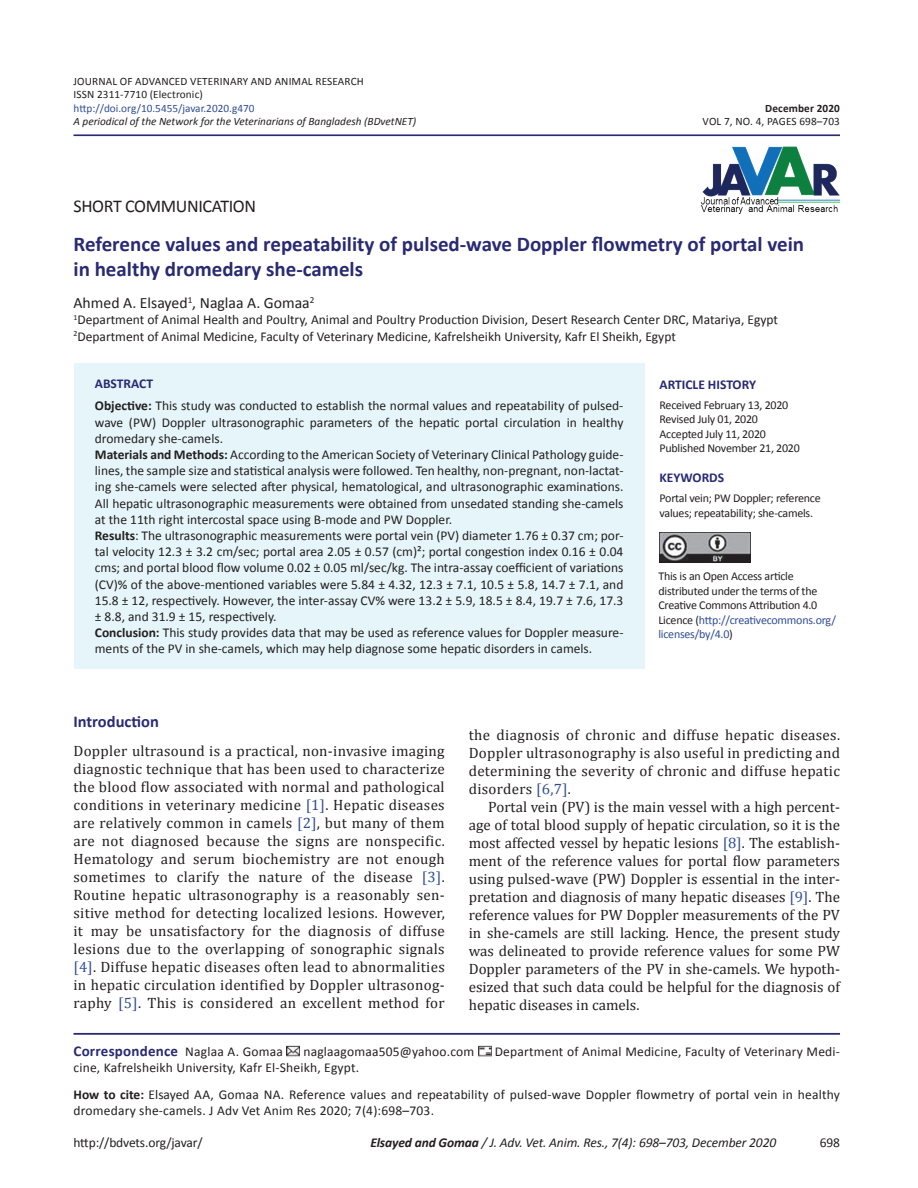
<style>
.page{position:relative;width:918px;height:1188px;background:#fff}
.page>*{position:absolute;margin:0;border:0;box-sizing:border-box;transform-origin:0 0}
.Article_Title{font:700 21px/25.2px "Calibri";color:#292a73}
.Issue_Date{font:18px "Calibri";letter-spacing:-.02em;color:#231f20}
.Head_A{font:700 16.5px "Calibri";color:#292a73}
.Authors{font:15.75px "Calibri";color:#231f20}
.Para_1st{font:15px/18px "Cambria";letter-spacing:.02em;color:#231f20;text-align:justify}
.Para_Indent{font:15px/18px "Cambria";color:#231f20;text-align:justify}
.Author_Deatiles{font:700 15px "Calibri";letter-spacing:.015em;color:#292a73}
.ABSTRACT_TXT{font:13.5px/16.2px "Calibri";color:#231f20;text-align:justify}
.Author_Deatiles-2{font:13.5px/16.2px "Calibri";letter-spacing:.015em;color:#231f20}
.Affliation{font:13.5px "Calibri";color:#231f20}
.t1{font:italic 13.5px "Calibri";letter-spacing:-.01em;color:#231f20}
.ABSTRACT_HD{font:700 13.5px "Calibri";color:#292a73}
.Issue_Date-2{font:12px/14.4px "Calibri";letter-spacing:-.02em;color:#231f20}
.VOL{font:11.25px "Calibri";letter-spacing:.01em;color:#231f20}
.DOI{font:italic 11.25px "Calibri";color:#231f20}
.VOL-2{font:11.25px "Calibri";color:#304d94}
.DOI-2{font:11.25px "Calibri";letter-spacing:.01em;color:#231f20}
.VOL-3{font:700 11.25px "Calibri";letter-spacing:.01em;color:#231f20}
.s1{font-weight:700}
.s2{color:#304d94}
.s3{font-weight:400;font-size:13.5px;color:#231f20}
</style>
<div class="page">
<hr style="left:74px;top:134px;width:766px;height:2px;background:#292a73">
<hr style="left:74px;top:1033px;width:766px;height:2px;background:#292a73">
<svg style="left:287px;top:1046px;width:13px;height:11px"></svg>
<svg style="left:478px;top:1046px;width:13px;height:11px"></svg>
<img style="left:700px;top:146px;width:141px;height:69px">
<div style="left:74px;top:363px;width:570px;height:305px;background:#e5f5fa"></div>
<img style="left:660px;top:532px;width:90px;height:31px">
<p class="VOL" style="left:74px;top:74px;width:292px">JOURNAL OF ADVANCED VETERINARY AND ANIMAL RESEARCH</p>
<p class="VOL" style="left:74px;top:88px;width:131px">ISSN 2311-7710 (Electronic)</p>
<p class="VOL-2" style="left:74px;top:101px;width:182px">http://doi.org/10.5455/javar.2020.g470</p>
<p class="VOL-3" style="left:765px;top:101px;width:76px">December 2020</p>
<p class="DOI" style="left:74px;top:115px;width:344px">A periodical of the Network for the Veterinarians of Bangladesh (BDvetNET)</p>
<p class="DOI-2" style="left:703px;top:115px;width:139px">VOL 7, NO. 4, PAGES 698–703</p>
<p class="Issue_Date" style="left:74px;top:195px;width:184px">SHORT COMMUNICATION</p>
<p class="Article_Title" style="left:74px;top:230px;width:732px">Reference values and repeatability of pulsed-wave Doppler flowmetry of portal vein in healthy dromedary she-camels</p>
<p class="Authors" style="left:74px;top:293px;width:242px">Ahmed A. Elsayed<sup>1</sup>, Naglaa A. Gomaa<sup>2</sup></p>
<p class="Affliation" style="left:74px;top:312px;width:706px"><sup>1</sup>Department of Animal Health and Poultry, Animal and Poultry Production Division, Desert Research Center DRC, Matariya, Egypt</p>
<p class="Affliation" style="left:74px;top:328px;width:604px"><sup>2</sup>Department of Animal Medicine, Faculty of Veterinary Medicine, Kafrelsheikh University, Kafr El Sheikh, Egypt</p>
<p class="ABSTRACT_HD" style="left:95px;top:375px;width:60px">ABSTRACT</p>
<p class="ABSTRACT_TXT" style="left:95px;top:397px;width:530px"><span class="s1">Objective:</span> This study was conducted to establish the normal values and repeatability of pulsed&shy;wave (PW) Doppler ultrasonographic parameters of the hepatic portal circulation in healthy dromedary she-camels.</p>
<p class="ABSTRACT_TXT" style="left:95px;top:446px;width:530px"><span class="s1">Materials and Methods:</span> According to the American Society of Veterinary Clinical Pathology guide&shy;lines, the sample size and statistical analysis were followed. Ten healthy, non-pregnant, non-lactat&shy;ing she-camels were selected after physical, hematological, and ultrasonographic examinations.<br>All hepatic ultrasonographic measurements were obtained from unsedated standing she-camels at the 11th right intercostal space using B-mode and PW Doppler.</p>
<p class="ABSTRACT_TXT" style="left:95px;top:527px;width:530px"><span class="s1">Results</span>: The ultrasonographic measurements were portal vein (PV) diameter 1.76 ± 0.37 cm; por&shy;tal velocity 12.3 ± 3.2 cm/sec; portal area 2.05 ± 0.57 (cm)²; portal congestion index 0.16 ± 0.04 cms; and portal blood flow volume 0.02 ± 0.05 ml/sec/kg. The intra-assay coefficient of variations (CV)% of the above-mentioned variables were 5.84 ± 4.32, 12.3 ± 7.1, 10.5 ± 5.8, 14.7 ± 7.1, and 15.8 ± 12, respectively. However, the inter-assay CV% were 13.2 ± 5.9, 18.5 ± 8.4, 19.7 ± 7.6, 17.3 ± 8.8, and 31.9 ± 15, respectively.</p>
<p class="ABSTRACT_TXT" style="left:95px;top:624px;width:530px"><span class="s1">Conclusion:</span> This study provides data that may be used as reference values for Doppler measure&shy;ments of the PV in she-camels, which may help diagnose some hepatic disorders in camels.</p>
<p class="ABSTRACT_HD" style="left:660px;top:376px;width:98px">ARTICLE HISTORY</p>
<p class="Issue_Date-2" style="left:660px;top:397px;width:130px">Received February 13, 2020</p>
<p class="Issue_Date-2" style="left:660px;top:412px;width:100px">Revised July 01, 2020</p>
<p class="Issue_Date-2" style="left:660px;top:426px;width:108px">Accepted July 11, 2020</p>
<p class="Issue_Date-2" style="left:660px;top:441px;width:142px">Published November 21, 2020</p>
<p class="ABSTRACT_HD" style="left:660px;top:469px;width:66px">KEYWORDS</p>
<p class="Issue_Date-2" style="left:660px;top:491px;width:163px">Portal vein; PW Doppler; reference values; repeatability; she-camels.</p>
<p class="Issue_Date-2" style="left:658px;top:569px;width:179px">This is an Open Access article distributed under the terms of the<br>Creative Commons Attribution 4.0<br>Licence (<span class="s2">http://creativecommons.org/ licenses/by/4.0</span>)</p>
<p class="Head_A" style="left:74px;top:711px;width:87px">Introduction</p>
<p class="Para_1st" style="left:74px;top:741px;width:373px">Doppler ultrasound is a practical, non-invasive imaging diagnostic technique that has been used to characterize the blood flow associated with normal and pathological conditions in veterinary medicine <span class="s2">[1]</span>. Hepatic diseases are relatively common in camels <span class="s2">[2]</span>, but many of them are not diagnosed because the signs are nonspecific.<br>Hematology and serum biochemistry are not enough sometimes to clarify the nature of the disease <span class="s2">[3]</span>.<br>Routine hepatic ultrasonography is a reasonably sen&shy;sitive method for detecting localized lesions. However, it may be unsatisfactory for the diagnosis of diffuse lesions due to the overlapping of sonographic signals <span class="s2">[4]</span>. Diffuse hepatic diseases often lead to abnormalities in hepatic circulation identified by Doppler ultrasonog&shy;raphy <span class="s2">[5]</span>. This is considered an excellent method for</p>
<p class="Para_1st" style="left:469px;top:726px;width:373px">the diagnosis of chronic and diffuse hepatic diseases.<br>Doppler ultrasonography is also useful in predicting and determining the severity of chronic and diffuse hepatic disorders <span class="s2">[6,7]</span>.</p>
<p class="Para_Indent" style="left:469px;top:798px;width:373px;text-indent:20px">Portal vein (PV) is the main vessel with a high percent&shy;age of total blood supply of hepatic circulation, so it is the most affected vessel by hepatic lesions <span class="s2">[8]</span>. The establish&shy;ment of the reference values for portal flow parameters using pulsed-wave (PW) Doppler is essential in the inter&shy;pretation and diagnosis of many hepatic diseases <span class="s2">[9]</span>. The reference values for PW Doppler measurements of the PV in she-camels are still lacking. Hence, the present study was delineated to provide reference values for some PW Doppler parameters of the PV in she-camels. We hypoth&shy;esized that such data could be helpful for the diagnosis of hepatic diseases in camels.</p>
<p class="Author_Deatiles" style="left:74px;top:1041px;width:211px">Correspondence <span class="s3">Naglaa A. Gomaa</span></p>
<p class="Author_Deatiles-2" style="left:303px;top:1043px;width:172px">naglaagomaa505@yahoo.com</p>
<p class="Author_Deatiles-2" style="left:495px;top:1043px;width:347px">Department of Animal Medicine, Faculty of Veterinary Medi-</p>
<p class="Author_Deatiles-2" style="left:74px;top:1059px;width:287px">cine, Kafrelsheikh University, Kafr El-Sheikh, Egypt.</p>
<p class="Author_Deatiles-2" style="left:74px;top:1085px;width:768px"><span class="s1">How to cite:</span> Elsayed AA, Gomaa NA. Reference values and repeatability of pulsed-wave Doppler flowmetry of portal vein in healthy dromedary she-camels. J Adv Vet Anim Res 2020; 7(4):698–703.</p>
<p class="ABSTRACT_TXT" style="left:74px;top:1133px;width:131px">http://bdvets.org/javar/</p>
<p class="t1" style="left:370px;top:1134px;width:407px"><span class="s1">Elsayed and Gomaa</span> / J. Adv. Vet. Anim. Res., 7(4): 698–703, December 2020</p>
<p class="ABSTRACT_TXT" style="left:820px;top:1133px;width:22px">698</p>
</div>
